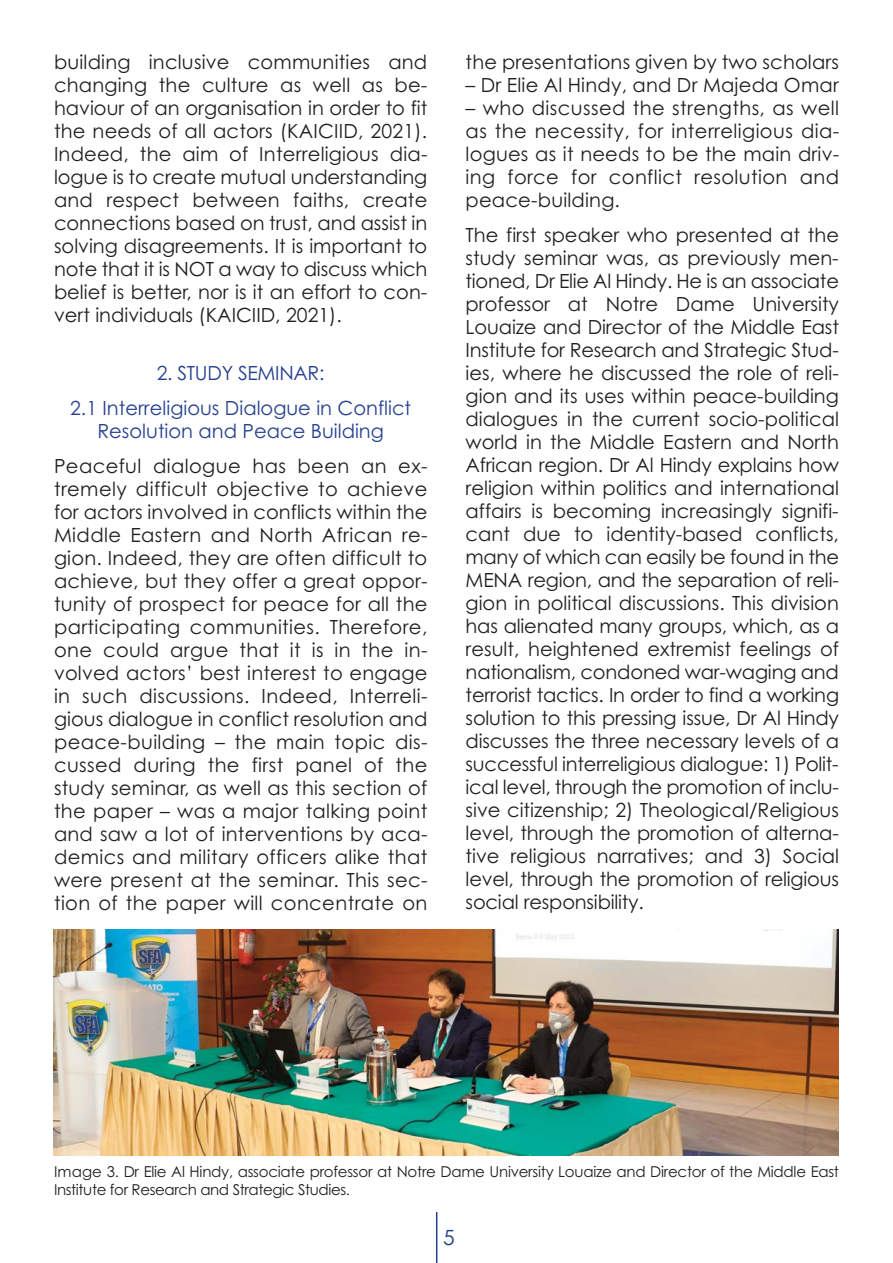
<style>
.page{position:relative;width:893px;height:1263px;background:#fff}
.page>*{position:absolute;margin:0;border:0;box-sizing:border-box;transform-origin:0 0}
.t1{font:21px "Century Gothic";color:#25408f}
.t2{font:19.5px/23px "Century Gothic";letter-spacing:.005em;color:#231f20;text-align:justify}
.t3{font:19.5px/35px "Century Gothic";color:#25408f;text-align:center}
.t4{font:15px/17.7px "Century Gothic";letter-spacing:-.02em;color:#231f20}
</style>
<div class="page">
<hr style="left:436px;top:1212px;width:1px;height:51px;background:#25408f">
<img style="left:54px;top:930px;width:785px;height:225px">
<p class="t2" style="left:54px;top:52px;width:375px">building inclusive communities and changing the culture as well as be&shy;haviour of an organisation in order to fit the needs of all actors (KAICIID, 2021).<br>Indeed, the aim of Interreligious dia&shy;logue is to create mutual understanding and respect between faiths, create connections based on trust, and assist in solving disagreements. It is important to note that it is NOT a way to discuss which belief is better, nor is it an effort to con&shy;vert individuals (KAICIID, 2021).</p>
<p class="t3" style="left:70px;top:357px;width:343px">2. STUDY SEMINAR:<br>2.1 Interreligious Dialogue in Conflict</p>
<p class="t3" style="left:97px;top:415px;width:288px">Resolution and Peace Building</p>
<p class="t2" style="left:54px;top:456px;width:375px">Peaceful dialogue has been an ex&shy;tremely difficult objective to achieve for actors involved in conflicts within the Middle Eastern and North African re&shy;gion. Indeed, they are often difficult to achieve, but they offer a great oppor&shy;tunity of prospect for peace for all the participating communities. Therefore, one could argue that it is in the in&shy;volved actors’ best interest to engage in such discussions. Indeed, Interreli&shy;gious dialogue in conflict resolution and peace-building – the main topic dis&shy;cussed during the first panel of the study seminar, as well as this section of the paper – was a major talking point and saw a lot of interventions by aca&shy;demics and military officers alike that were present at the seminar. This sec&shy;tion of the paper will concentrate on</p>
<p class="t2" style="left:466px;top:52px;width:375px">the presentations given by two scholars</p>
<p class="t2" style="left:466px;top:75px;width:375px">– Dr Elie Al Hindy, and Dr Majeda Omar</p>
<p class="t2" style="left:466px;top:98px;width:375px">– who discussed the strengths, as well as the necessity, for interreligious dia&shy;logues as it needs to be the main driv&shy;ing force for conflict resolution and peace-building.</p>
<p class="t2" style="left:466px;top:225px;width:375px">The first speaker who presented at the study seminar was, as previously men&shy;tioned, Dr Elie Al Hindy. He is an associate professor at Notre Dame University Louaize and Director of the Middle East Institute for Research and Strategic Stud&shy;ies, where he discussed the role of reli&shy;gion and its uses within peace-building dialogues in the current socio-political world in the Middle Eastern and North African region. Dr Al Hindy explains how religion within politics and international affairs is becoming increasingly signifi&shy;cant due to identity-based conflicts, many of which can easily be found in the MENA region, and the separation of reli&shy;gion in political discussions. This division has alienated many groups, which, as a result, heightened extremist feelings of nationalism, condoned war-waging and terrorist tactics. In order to find a working solution to this pressing issue, Dr Al Hindy discusses the three necessary levels of a successful interreligious dialogue: 1) Polit&shy;ical level, through the promotion of inclu&shy;sive citizenship; 2) Theological/Religious level, through the promotion of alterna&shy;tive religious narratives; and 3) Social level, through the promotion of religious social responsibility.</p>
<p class="t4" style="left:54px;top:1164px;width:786px">Image 3. Dr Elie Al Hindy, associate professor at Notre Dame University Louaize and Director of the Middle East<br>Institute for Research and Strategic Studies.</p>
<p class="t1" style="left:443px;top:1229px;width:13px">5</p>
</div>
